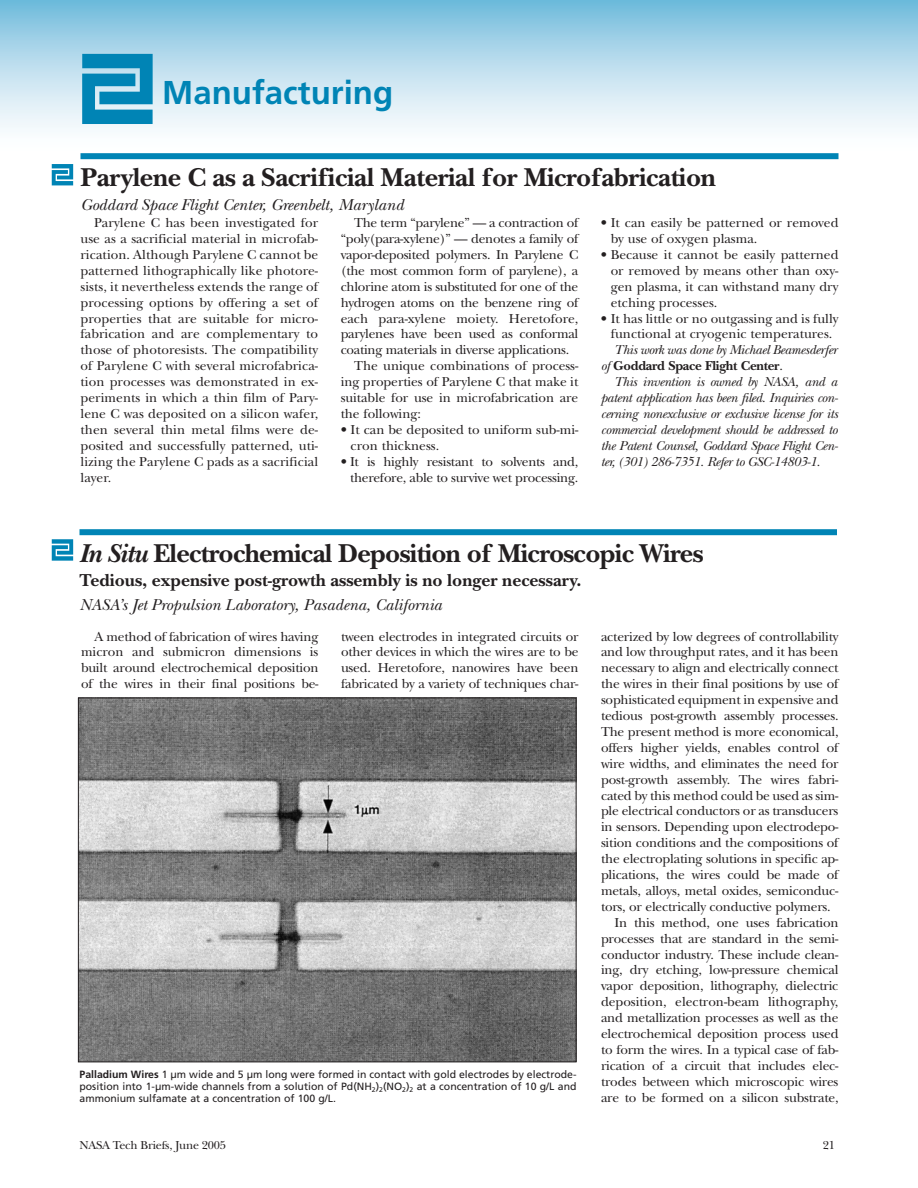
<style>
.page{position:relative;width:918px;height:1188px;background:#fff}
.page>*{position:absolute;margin:0;border:0;box-sizing:border-box;transform-origin:0 0}
.t1{font:700 33px "Frutiger";color:#0084b5}
.t2{font:700 27px "New Baskerville";letter-spacing:-.015em;color:#231f20}
.t3{font:700 18px "New Baskerville";color:#231f20}
.t4{font:italic 16.5px "New Baskerville";color:#231f20}
.t5{font:13.5px/15.9px "New Baskerville";letter-spacing:-.015em;color:#231f20;text-align:justify}
.t6{font:italic 13.5px/15.9px "New Baskerville";letter-spacing:-.025em;color:#231f20}
.t7{font:12px "New Baskerville";letter-spacing:-.015em;color:#231f20}
.t8{font:10.5px/12px "Frutiger";color:#231f20;text-align:justify}
.s1{font-weight:700;font-style:normal}
.s2{font-style:normal}
.s3{font-style:italic}
.s4{font-weight:700}
</style>
<div class="page">
<div style="left:0;top:0;width:918px;height:151px;background:linear-gradient(to bottom,#77bddd,#fff)"></div>
<svg style="left:82px;top:54px;width:71px;height:70px;background:#2b98c1"></svg>
<div style="left:80px;top:529px;width:757px;height:6px;background:#0084b5"></div>
<svg style="left:80px;top:700px;width:494px;height:360px;background:#939393"></svg>
<div style="left:81px;top:153px;width:757px;height:6px;background:#0084b5"></div>
<svg style="left:52px;top:164px;width:21px;height:21px"></svg>
<svg style="left:52px;top:539px;width:21px;height:22px"></svg>
<h1 class="t1" style="left:162px;top:79px;width:232px">Manufacturing</h1>
<h2 class="t2" style="left:81px;top:168px;width:637px">Parylene C as a Sacrificial Material for Microfabrication</h2>
<p class="t4" style="left:81px;top:199px;width:325px">Goddard Space Flight Center, Greenbelt, Maryland</p>
<p class="t5" style="left:81px;top:216px;width:239px;text-indent:14px">Parylene C has been investigated for use as a sacrificial material in microfab&shy;rication. Although Parylene C cannot be patterned lithographically like photore&shy;sists, it nevertheless extends the range of processing options by offering a set of properties that are suitable for micro&shy;fabrication and are complementary to those of photoresists. The compatibility of Parylene C with several microfabrica&shy;tion processes was demonstrated in ex&shy;periments in which a thin film of Pary&shy;lene C was deposited on a silicon wafer, then several thin metal films were de&shy;posited and successfully patterned, uti&shy;lizing the Parylene C pads as a sacrificial layer.</p>
<p class="t5" style="left:354px;top:216px;width:226px">The term “parylene” — a contraction of</p>
<p class="t5" style="left:611px;top:216px;width:229px;text-indent:-10px">• It can easily be patterned or removed by use of oxygen plasma.</p>
<p class="t5" style="left:611px;top:248px;width:229px;text-indent:-10px">• Because it cannot be easily patterned or removed by means other than oxy&shy;gen plasma, it can withstand many dry etching processes.</p>
<p class="t5" style="left:601px;top:312px;width:239px;text-align:center">• It has little or no outgassing and is fully functional at cryogenic temperatures.</p>
<p class="t6" style="left:601px;top:344px;width:238px;text-indent:14px">This work was done by Michael Beamesderfer of <span class="s1">Goddard Space Flight Center</span><span class="s2">.</span></p>
<p class="t6" style="left:601px;top:375px;width:239px;text-align:justify;text-indent:14px">This invention is owned by NASA, and a patent application has been filed. Inquiries con&shy;cerning nonexclusive or exclusive license for its commercial development should be addressed to the Patent Counsel, Goddard Space Flight Cen&shy;ter, (301) 286-7351. Refer to GSC-14803-1.</p>
<p class="t5" style="left:341px;top:232px;width:239px">“poly(para-xylene)” — denotes a family of</p>
<p class="t5" style="left:341px;top:248px;width:239px">vapor-deposited polymers. In Parylene C</p>
<p class="t5" style="left:341px;top:264px;width:239px">(the most common form of parylene), a</p>
<p class="t5" style="left:341px;top:280px;width:239px">chlorine atom is substituted for one of the</p>
<p class="t5" style="left:341px;top:296px;width:239px">hydrogen atoms on the benzene ring of</p>
<p class="t5" style="left:341px;top:312px;width:239px">each para-xylene moiety. Heretofore,</p>
<p class="t5" style="left:341px;top:328px;width:239px">parylenes have been used as conformal</p>
<p class="t5" style="left:341px;top:344px;width:230px">coating materials in diverse applications.</p>
<p class="t5" style="left:354px;top:360px;width:226px">The unique combinations of process-</p>
<p class="t5" style="left:341px;top:375px;width:239px">ing properties of Parylene C that make it</p>
<p class="t5" style="left:341px;top:391px;width:239px">suitable for use in microfabrication are</p>
<p class="t5" style="left:341px;top:407px;width:82px">the following:</p>
<p class="t5" style="left:351px;top:423px;width:229px;text-indent:-10px">• It can be deposited to uniform sub-mi&shy;cron thickness.</p>
<p class="t5" style="left:341px;top:455px;width:239px;text-align:right">• It is highly resistant to solvents and, therefore, able to survive wet processing.</p>
<h2 class="t2" style="left:80px;top:544px;width:626px"><span class="s3">In Situ</span> Electrochemical Deposition of Microscopic Wires</h2>
<h3 class="t3" style="left:80px;top:574px;width:504px">Tedious, expensive post-growth assembly is no longer necessary.</h3>
<p class="t4" style="left:80px;top:599px;width:364px">NASA’s Jet Propulsion Laboratory, Pasadena, California</p>
<p class="t5" style="left:81px;top:630px;width:239px;text-indent:14px">A method of fabrication of wires having micron and submicron dimensions is built around electrochemical deposition of the wires in their final positions be-</p>
<p class="t5" style="left:341px;top:630px;width:239px">tween electrodes in integrated circuits or other devices in which the wires are to be used. Heretofore, nanowires have been fabricated by a variety of techniques char-</p>
<p class="t5" style="left:601px;top:630px;width:239px">acterized by low degrees of controllability</p>
<p class="t5" style="left:601px;top:646px;width:239px">and low throughput rates, and it has been</p>
<p class="t5" style="left:601px;top:662px;width:239px">necessary to align and electrically connect</p>
<p class="t5" style="left:601px;top:677px;width:239px">the wires in their final positions by use of</p>
<p class="t5" style="left:601px;top:693px;width:239px">sophisticated equipment in expensive and</p>
<p class="t5" style="left:601px;top:709px;width:239px">tedious post-growth assembly processes.</p>
<p class="t5" style="left:601px;top:725px;width:239px">The present method is more economical,</p>
<p class="t5" style="left:601px;top:741px;width:239px">offers higher yields, enables control of</p>
<p class="t5" style="left:601px;top:757px;width:239px">wire widths, and eliminates the need for</p>
<p class="t5" style="left:601px;top:773px;width:239px">post-growth assembly. The wires fabri-</p>
<p class="t5" style="left:601px;top:789px;width:239px">cated by this method could be used as sim-</p>
<p class="t5" style="left:601px;top:805px;width:239px">ple electrical conductors or as transducers</p>
<p class="t5" style="left:601px;top:821px;width:239px">in sensors. Depending upon electrodepo-</p>
<p class="t5" style="left:601px;top:837px;width:239px">sition conditions and the compositions of</p>
<p class="t5" style="left:601px;top:852px;width:239px">the electroplating solutions in specific ap-</p>
<p class="t5" style="left:601px;top:868px;width:239px">plications, the wires could be made of</p>
<p class="t5" style="left:601px;top:884px;width:239px">metals, alloys, metal oxides, semiconduc-</p>
<p class="t5" style="left:601px;top:900px;width:231px">tors, or electrically conductive polymers.</p>
<p class="t5" style="left:615px;top:916px;width:225px">In this method, one uses fabrication</p>
<p class="t5" style="left:601px;top:932px;width:239px">processes that are standard in the semi-</p>
<p class="t5" style="left:601px;top:948px;width:239px">conductor industry. These include clean-</p>
<p class="t5" style="left:601px;top:964px;width:239px">ing, dry etching, low-pressure chemical</p>
<p class="t5" style="left:601px;top:980px;width:239px">vapor deposition, lithography, dielectric</p>
<p class="t5" style="left:601px;top:996px;width:239px">deposition, electron-beam lithography,</p>
<p class="t5" style="left:601px;top:1011px;width:239px">and metallization processes as well as the</p>
<p class="t5" style="left:601px;top:1027px;width:239px">electrochemical deposition process used</p>
<p class="t5" style="left:601px;top:1043px;width:239px">to form the wires. In a typical case of fab-</p>
<p class="t5" style="left:601px;top:1059px;width:239px">rication of a circuit that includes elec-</p>
<p class="t5" style="left:601px;top:1075px;width:239px">trodes between which microscopic wires</p>
<p class="t5" style="left:601px;top:1091px;width:239px">are to be formed on a silicon substrate,</p>
<p class="t8" style="left:80px;top:1069px;width:499px"><span class="s4">Palladium Wires</span> 1 μm wide and 5 μm long were formed in contact with gold electrodes by electrode&shy;position into 1-μm-wide channels from a solution of Pd(NH<sub>2</sub>)<sub>2</sub>(NO<sub>2</sub>)<sub>2</sub> at a concentration of 10 g/L and ammonium sulfamate at a concentration of 100 g/L.</p>
<p class="t7" style="left:80px;top:1141px;width:148px">NASA Tech Briefs, June 2005</p>
<p class="t7" style="left:823px;top:1141px;width:14px">21</p>
</div>
